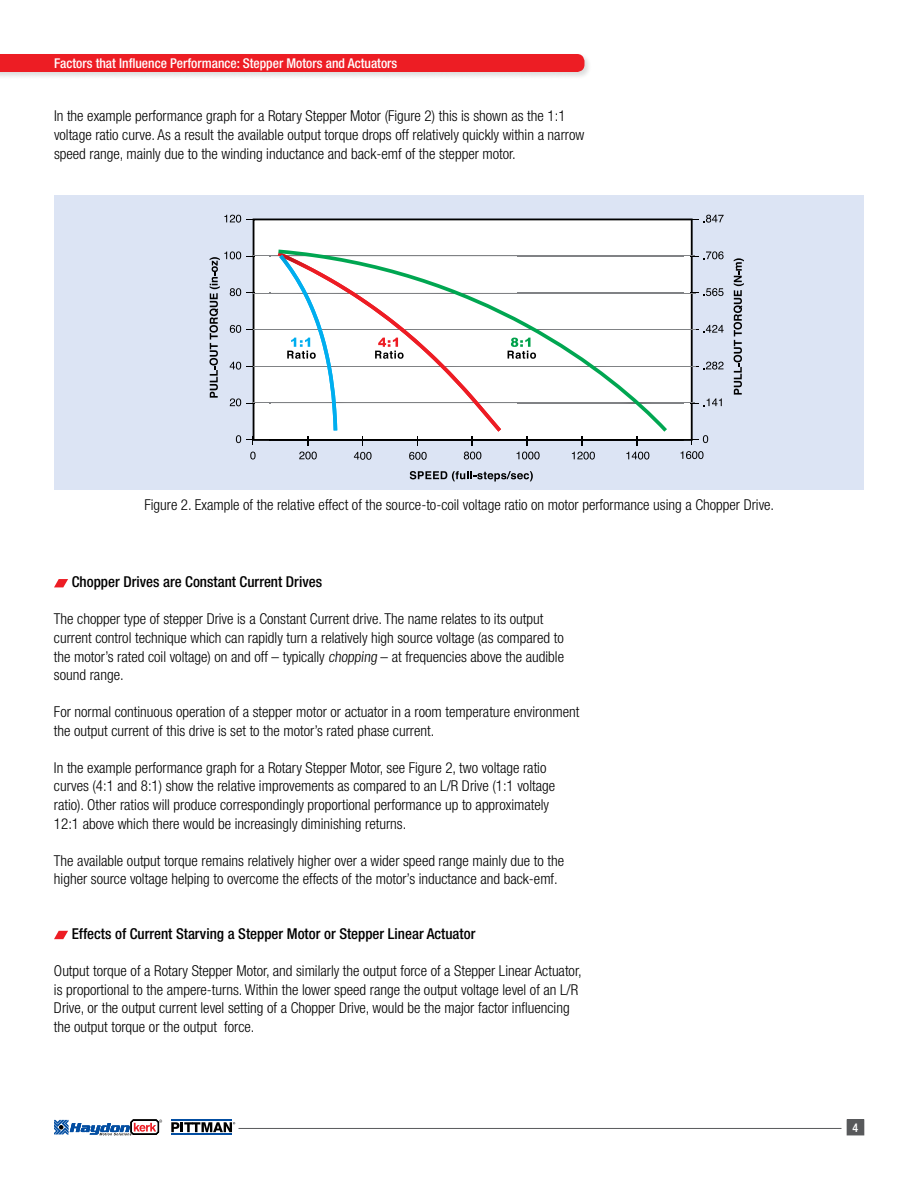
<style>
.page{position:relative;width:918px;height:1188px;background:#fff}
.page>*{position:absolute;margin:0;border:0;box-sizing:border-box;transform-origin:0 0}
.t1{font:300 condensed 15px/18.8px "Helvetica Neue LT Std";color:#000}
.t2{font:500 condensed 15px "Helvetica Neue LT Std";color:#000}
.t3{font:500 condensed 13.5px "Helvetica Neue LT Std";color:#fff}
.t4{font:500 condensed 12px "Helvetica Neue LT Std";color:#fff}
</style>
<div class="page">
<hr style="left:238px;top:1128px;width:604px;height:1px;background:#58595b">
<svg style="left:54px;top:1120px;width:108px;height:15px"></svg>
<svg style="left:171px;top:1122px;width:64px;height:10px"></svg>
<hr style="left:171px;top:1133px;width:61px;height:2px;background:#034ea2">
<hr style="left:171px;top:1120px;width:61px;height:1px;background:#034ea2">
<div style="left:0;top:53px;width:592px;height:27px;background:#000;opacity:.14"></div>
<div style="left:0;top:54px;width:585px;height:18px;background:#ed1d24"></div>
<div style="left:847px;top:1120px;width:17px;height:15px;background:#58595b"></div>
<div style="left:54px;top:195px;width:810px;height:295px;background:#dce4f4"></div>
<svg style="left:253px;top:219px;width:440px;height:222px;fill:#fff"></svg>
<svg style="left:224px;top:215px;width:31px;height:8px"></svg>
<svg style="left:690px;top:215px;width:34px;height:8px"></svg>
<svg style="left:690px;top:251px;width:34px;height:8px"></svg>
<svg style="left:690px;top:288px;width:34px;height:8px"></svg>
<svg style="left:690px;top:325px;width:34px;height:8px"></svg>
<svg style="left:690px;top:362px;width:34px;height:8px"></svg>
<svg style="left:690px;top:398px;width:32px;height:8px"></svg>
<svg style="left:210px;top:251px;width:45px;height:155px"></svg>
<svg style="left:410px;top:471px;width:123px;height:10px"></svg>
<svg style="left:236px;top:435px;width:19px;height:10px"></svg>
<svg style="left:690px;top:435px;width:18px;height:10px"></svg>
<svg style="left:299px;top:452px;width:18px;height:7px"></svg>
<svg style="left:250px;top:452px;width:6px;height:8px"></svg>
<svg style="left:517px;top:452px;width:23px;height:7px"></svg>
<svg style="left:572px;top:452px;width:23px;height:8px"></svg>
<svg style="left:626px;top:452px;width:23px;height:8px"></svg>
<svg style="left:681px;top:451px;width:23px;height:8px"></svg>
<hr style="left:253px;top:256px;width:442px;height:1px;background:#808285">
<hr style="left:253px;top:293px;width:442px;height:1px;background:#808285">
<hr style="left:253px;top:329px;width:442px;height:1px;background:#808285">
<hr style="left:254px;top:366px;width:442px;height:1px;background:#808285">
<hr style="left:253px;top:403px;width:442px;height:1px;background:#808285">
<svg style="left:354px;top:452px;width:18px;height:8px"></svg>
<svg style="left:409px;top:452px;width:18px;height:8px"></svg>
<svg style="left:464px;top:452px;width:17px;height:7px"></svg>
<img style="left:270px;top:439px;width:414px;height:2px">
<img style="left:271px;top:439px;width:7px;height:2px">
<svg style="left:278px;top:250px;width:389px;height:182px;fill:#fff"></svg>
<svg style="left:278px;top:252px;width:223px;height:193px"></svg>
<svg style="left:508px;top:338px;width:28px;height:21px"></svg>
<svg style="left:734px;top:258px;width:10px;height:137px"></svg>
<svg style="left:54px;top:579px;width:14px;height:8px"></svg>
<svg style="left:54px;top:931px;width:14px;height:8px"></svg>
<p class="t3" style="left:54px;top:55px;width:345px">Factors that Influence Performance: Stepper Motors and Actuators</p>
<p class="t1" style="left:54px;top:107px;width:532px">In the example performance graph for a Rotary Stepper Motor (Figure 2) this is shown as the 1:1 voltage ratio curve. As a result the available output torque drops off relatively quickly within a narrow speed range, mainly due to the winding inductance and back-emf of the stepper motor.</p>
<p class="t1" style="left:144px;top:495px;width:631px">Figure 2. Example of the relative effect of the source-to-coil voltage ratio on motor performance using a Chopper Drive.</p>
<p class="t2" style="left:72px;top:573px;width:252px">Chopper Drives are Constant Current Drives</p>
<p class="t1" style="left:54px;top:609px;width:512px">The chopper type of stepper Drive is a Constant Current drive. The name relates to its output current control technique which can rapidly turn a relatively high source voltage (as compared to the motor’s rated coil voltage) on and off – typically chopping – at frequencies above the audible sound range.</p>
<p class="t1" style="left:54px;top:702px;width:527px">For normal continuous operation of a stepper motor or actuator in a room temperature environment the output current of this drive is set to the motor’s rated phase current.</p>
<p class="t1" style="left:54px;top:758px;width:503px">In the example performance graph for a Rotary Stepper Motor, see Figure 2, two voltage ratio curves (4:1 and 8:1) show the relative improvements as compared to an L/R Drive (1:1 voltage ratio). Other ratios will produce correspondingly proportional performance up to approximately 12:1 above which there would be increasingly diminishing returns.</p>
<p class="t1" style="left:54px;top:851px;width:512px">The available output torque remains relatively higher over a wider speed range mainly due to the higher source voltage helping to overcome the effects of the motor’s inductance and back-emf.</p>
<p class="t2" style="left:72px;top:925px;width:405px">Effects of Current Starving a Stepper Motor or Stepper Linear Actuator</p>
<p class="t1" style="left:54px;top:961px;width:529px">Output torque of a Rotary Stepper Motor, and similarly the output force of a Stepper Linear Actuator, is proportional to the ampere-turns. Within the lower speed range the output voltage level of an L/R Drive, or the output current level setting of a Chopper Drive, would be the major factor influencing the output torque or the output force.</p>
<p class="t4" style="left:853px;top:1120px;width:7px">4</p>
</div>
